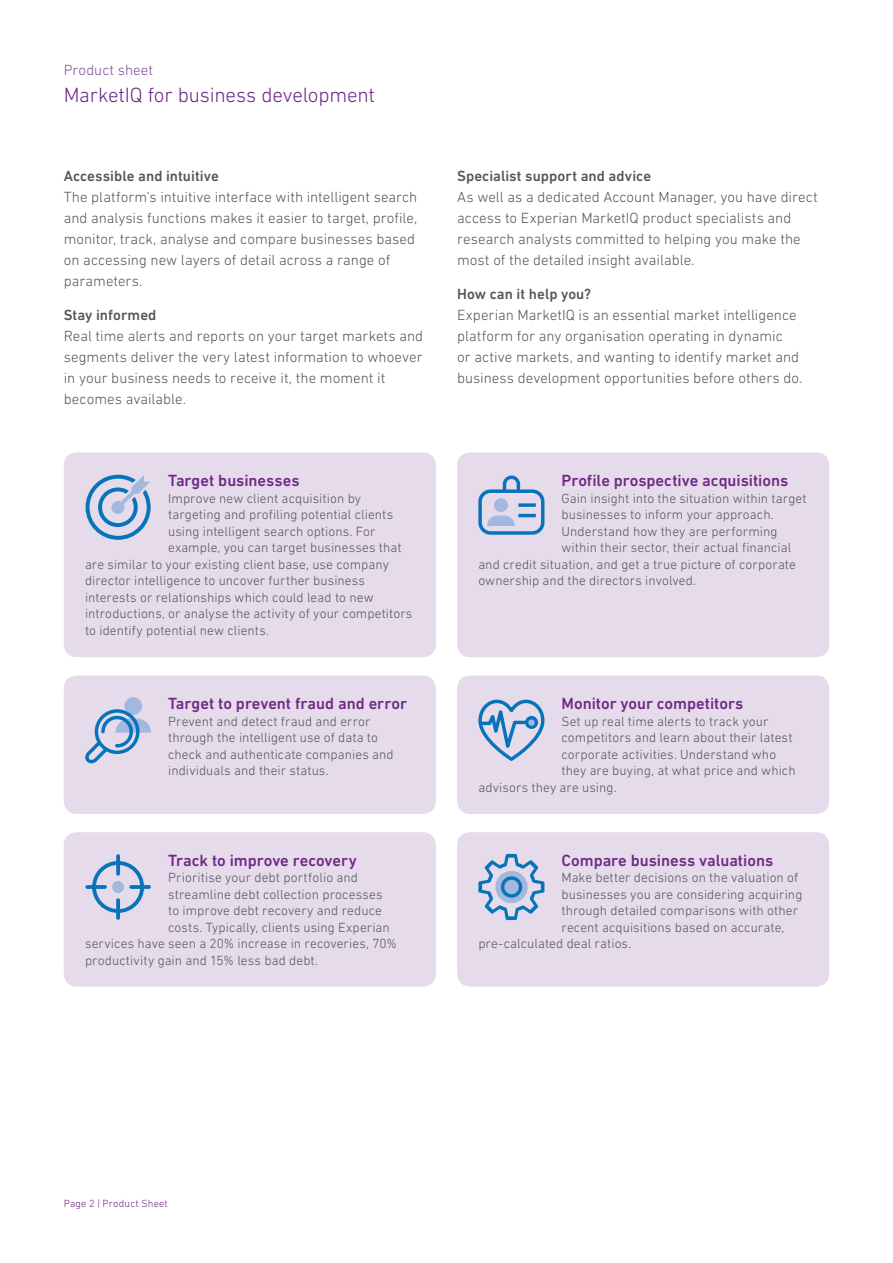
<style>
.page{position:relative;width:893px;height:1263px;background:#fff}
.page>*{position:absolute;margin:0;border:0;box-sizing:border-box;transform-origin:0 0}
.t1{font:300 21px "DIN Next W1 G";letter-spacing:-.01em;color:#6f2786}
.Cell_Header_9_11{font:500 16.5px "DIN Next W1 G";color:#6f2786}
.Body_text_10_14{font:300 15px/21px "DIN Next W1 G";color:#54555a}
.Subhead_10_14{font:500 15px "DIN Next W1 G";letter-spacing:.005em;color:#54555a}
.t2{font:300 15px "DIN Next W1 G";letter-spacing:.005em;color:#824e97}
.Cell_Body_9_11{font:300 13.5px/16.5px "DIN Next W1 G";letter-spacing:.005em;color:#54555a}
.Footer_Source_text_7{font:300 10.5px "DIN Next W1 G";letter-spacing:.02em;color:#6f2786}
</style>
<div class="page">
<div style="left:64px;top:452px;width:372px;height:205px;background:#e5dbea;border-radius:13px"></div>
<svg style="left:85px;top:474px;width:66px;height:66px"></svg>
<div style="left:457px;top:452px;width:372px;height:205px;background:#e5dbea;border-radius:13px"></div>
<svg style="left:478px;top:475px;width:66px;height:60px"></svg>
<div style="left:64px;top:675px;width:372px;height:139px;background:#e5dbea;border-radius:13px"></div>
<svg style="left:85px;top:697px;width:66px;height:66px"></svg>
<div style="left:101px;top:716px;width:32px;height:31px;border:3px solid #0773bb;border-radius:50%"></div>
<div style="left:457px;top:675px;width:372px;height:139px;background:#e5dbea;border-radius:13px"></div>
<svg style="left:478px;top:700px;width:66px;height:61px"></svg>
<svg style="left:525px;top:716px;width:13px;height:13px"></svg>
<svg style="left:528px;top:719px;width:7px;height:7px"></svg>
<div style="left:64px;top:832px;width:372px;height:154px;background:#e5dbea;border-radius:13px"></div>
<div style="left:112px;top:881px;width:12px;height:12px;background:#a2b8de;border-radius:50%"></div>
<div style="left:92px;top:861px;width:52px;height:52px;border:4px solid #0773bb;border-radius:50%"></div>
<svg style="left:116px;top:856px;width:4px;height:18px"></svg>
<svg style="left:116px;top:900px;width:4px;height:18px"></svg>
<svg style="left:87px;top:885px;width:18px;height:4px"></svg>
<svg style="left:131px;top:885px;width:18px;height:4px"></svg>
<div style="left:457px;top:832px;width:372px;height:154px;background:#e5dbea;border-radius:13px"></div>
<svg style="left:478px;top:854px;width:66px;height:66px"></svg>
<p class="t2" style="left:64px;top:61px;width:91px">Product sheet</p>
<h1 class="t1" style="left:64px;top:82px;width:313px">MarketIQ for business development</h1>
<p class="Subhead_10_14" style="left:64px;top:168px;width:157px">Accessible and intuitive</p>
<p class="Body_text_10_14" style="left:64px;top:187px;width:355px">The platform’s intuitive interface with intelligent search and analysis functions makes it easier to target, profile, monitor, track, analyse and compare businesses based on accessing new layers of detail across a range of parameters.</p>
<p class="Subhead_10_14" style="left:64px;top:306px;width:94px">Stay informed</p>
<p class="Body_text_10_14" style="left:64px;top:325px;width:361px">Real time alerts and reports on your target markets and segments deliver the very latest information to whoever in your business needs to receive it, the moment it becomes available.</p>
<p class="Cell_Header_9_11" style="left:168px;top:471px;width:133px">Target businesses</p>
<p class="Cell_Body_9_11" style="left:168px;top:490px;width:195px">Improve new client acquisition by</p>
<p class="Cell_Body_9_11" style="left:168px;top:506px;width:226px">targeting and profiling potential clients</p>
<p class="Cell_Body_9_11" style="left:168px;top:523px;width:209px">using intelligent search options. For</p>
<p class="Cell_Body_9_11" style="left:168px;top:539px;width:235px">example, you can target businesses that</p>
<p class="Cell_Body_9_11" style="left:85px;top:556px;width:306px">are similar to your existing client base, use company</p>
<p class="Cell_Body_9_11" style="left:85px;top:572px;width:282px">director intelligence to uncover further business</p>
<p class="Cell_Body_9_11" style="left:85px;top:589px;width:290px">interests or relationships which could lead to new</p>
<p class="Cell_Body_9_11" style="left:85px;top:605px;width:329px">introductions, or analyse the activity of your competitors</p>
<p class="Cell_Body_9_11" style="left:85px;top:622px;width:185px">to identify potential new clients.</p>
<p class="Cell_Header_9_11" style="left:168px;top:694px;width:240px">Target to prevent fraud and error</p>
<p class="Cell_Body_9_11" style="left:168px;top:713px;width:211px">Prevent and detect fraud and error through the intelligent use of data to</p>
<p class="Cell_Body_9_11" style="left:168px;top:746px;width:227px">check and authenticate companies and individuals and their status.</p>
<p class="Cell_Header_9_11" style="left:168px;top:851px;width:190px">Track to improve recovery</p>
<p class="Cell_Body_9_11" style="left:168px;top:869px;width:191px">Prioritise your debt portfolio and</p>
<p class="Cell_Body_9_11" style="left:168px;top:886px;width:216px">streamline debt collection processes</p>
<p class="Cell_Body_9_11" style="left:168px;top:902px;width:215px">to improve debt recovery and reduce</p>
<p class="Cell_Body_9_11" style="left:168px;top:919px;width:223px">costs. Typically, clients using Experian</p>
<p class="Cell_Body_9_11" style="left:85px;top:935px;width:313px">services have seen a 20% increase in recoveries, 70%</p>
<p class="Cell_Body_9_11" style="left:85px;top:952px;width:234px">productivity gain and 15% less bad debt.</p>
<p class="Subhead_10_14" style="left:457px;top:168px;width:195px">Specialist support and advice</p>
<p class="Body_text_10_14" style="left:457px;top:187px;width:362px">As well as a dedicated Account Manager, you have direct access to Experian MarketIQ product specialists and research analysts committed to helping you make the most of the detailed insight available.</p>
<p class="Subhead_10_14" style="left:457px;top:285px;width:136px">How can it help you?</p>
<p class="Body_text_10_14" style="left:457px;top:304px;width:347px">Experian MarketIQ is an essential market intelligence platform for any organisation operating in dynamic<br>or active markets, and wanting to identify market and business development opportunities before others do.</p>
<p class="Cell_Header_9_11" style="left:561px;top:471px;width:228px">Profile prospective acquisitions</p>
<p class="Cell_Body_9_11" style="left:561px;top:490px;width:247px">Gain insight into the situation within target</p>
<p class="Cell_Body_9_11" style="left:561px;top:506px;width:214px">businesses to inform your approach.</p>
<p class="Cell_Body_9_11" style="left:561px;top:523px;width:217px">Understand how they are performing</p>
<p class="Cell_Body_9_11" style="left:561px;top:539px;width:231px">within their sector, their actual financial</p>
<p class="Cell_Body_9_11" style="left:478px;top:556px;width:319px">and credit situation, and get a true picture of corporate</p>
<p class="Cell_Body_9_11" style="left:478px;top:572px;width:219px">ownership and the directors involved.</p>
<p class="Cell_Header_9_11" style="left:561px;top:694px;width:183px">Monitor your competitors</p>
<p class="Cell_Body_9_11" style="left:561px;top:713px;width:208px">Set up real time alerts to track your</p>
<p class="Cell_Body_9_11" style="left:561px;top:729px;width:232px">competitors and learn about their latest</p>
<p class="Cell_Body_9_11" style="left:561px;top:746px;width:216px">corporate activities. Understand who</p>
<p class="Cell_Body_9_11" style="left:561px;top:762px;width:236px">they are buying, at what price and which</p>
<p class="Cell_Body_9_11" style="left:478px;top:779px;width:140px">advisors they are using.</p>
<p class="Cell_Header_9_11" style="left:561px;top:851px;width:213px">Compare business valuations</p>
<p class="Cell_Body_9_11" style="left:561px;top:869px;width:242px">Make better decisions on the valuation of businesses you are considering acquiring through detailed comparisons with other</p>
<p class="Cell_Body_9_11" style="left:478px;top:919px;width:308px;text-indent:83px">recent acquisitions based on accurate, pre-calculated deal ratios.</p>
<p class="Footer_Source_text_7" style="left:64px;top:1197px;width:106px">Page 2 | Product Sheet</p>
</div>
